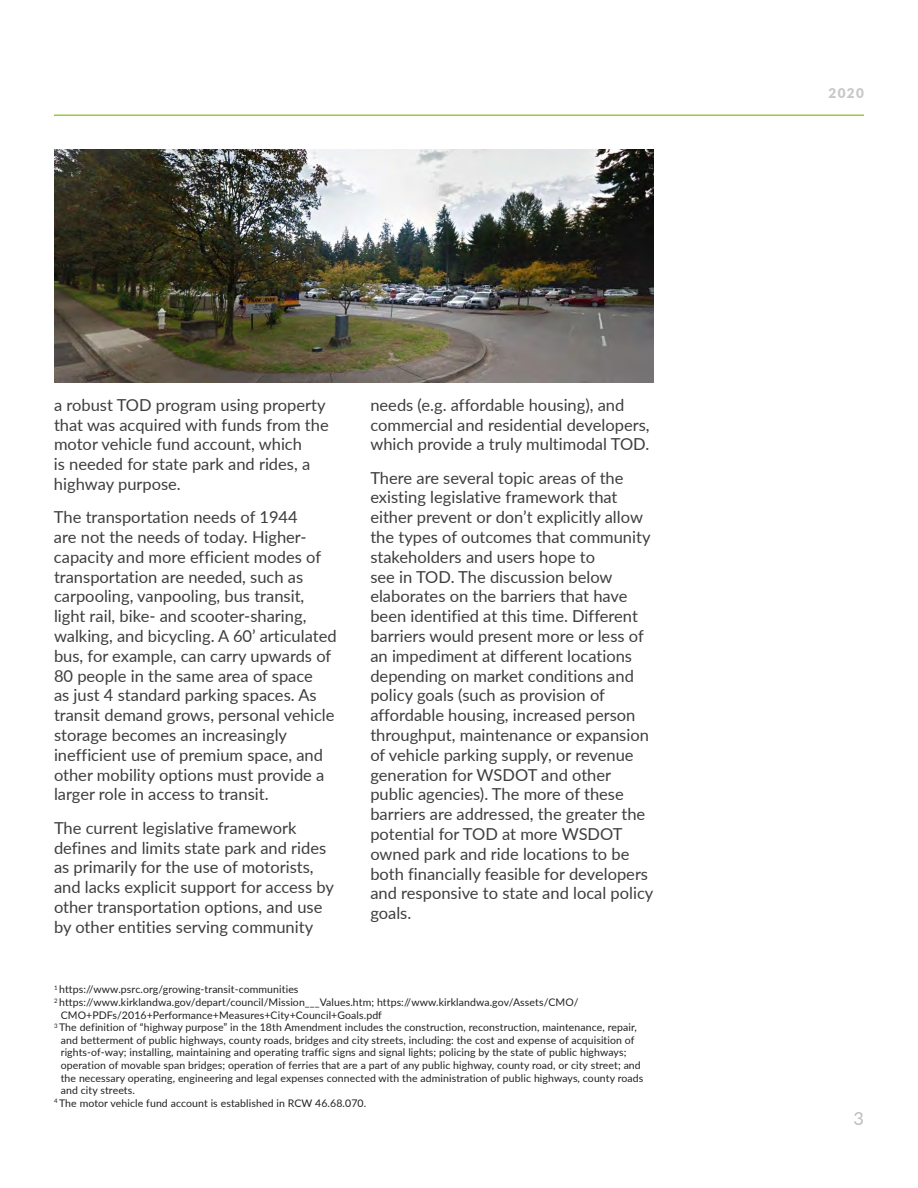
<style>
.page{position:relative;width:918px;height:1188px;background:#fff}
.page>*{position:absolute;margin:0;border:0;box-sizing:border-box;transform-origin:0 0}
.t1{font:18px "Lato";color:#bcbdc0}
.t2{font:16.5px/19.8px "Lato";color:#3e3e3f}
.t3{font:900 13.5px "Lato";color:#c7c8ca}
.t4{font:10.5px "Lato";letter-spacing:.01em;color:#231f20}
</style>
<div class="page">
<hr style="left:54px;top:114px;width:810px;height:2px;background:#99ca3b">
<img style="left:54px;top:149px;width:599px;height:233px">
<p class="t2" style="left:54px;top:394px;width:276px">a robust TOD program using property that was acquired with funds from the motor vehicle fund account, which<br>is needed for state park and rides, a highway purpose.</p>
<p class="t2" style="left:54px;top:507px;width:284px">The transportation needs of 1944<br>are not the needs of today. Higher&shy;capacity and more efficient modes of transportation are needed, such as carpooling, vanpooling, bus transit, light rail, bike- and scooter-sharing, walking, and bicycling. A 60’ articulated bus, for example, can carry upwards of 80 people in the same area of space<br>as just 4 standard parking spaces. As transit demand grows, personal vehicle storage becomes an increasingly inefficient use of premium space, and other mobility options must provide a larger role in access to transit.</p>
<p class="t2" style="left:54px;top:817px;width:281px">The current legislative framework defines and limits state park and rides as primarily for the use of motorists, and lacks explicit support for access by other transportation options, and use by other entities serving community</p>
<p class="t2" style="left:370px;top:394px;width:281px">needs (e.g. affordable housing), and commercial and residential developers, which provide a truly multimodal TOD.</p>
<p class="t2" style="left:370px;top:467px;width:285px">There are several topic areas of the existing legislative framework that either prevent or don’t explicitly allow the types of outcomes that community stakeholders and users hope to<br>see in TOD. The discussion below elaborates on the barriers that have been identified at this time. Different barriers would present more or less of an impediment at different locations depending on market conditions and policy goals (such as provision of affordable housing, increased person throughput, maintenance or expansion of vehicle parking supply, or revenue generation for WSDOT and other public agencies). The more of these barriers are addressed, the greater the potential for TOD at more WSDOT owned park and ride locations to be both financially feasible for developers and responsive to state and local policy goals.</p>
<p class="t4" style="left:54px;top:982px;width:246px"><sup>1</sup> https://www.psrc.org/growing-transit-communities</p>
<p class="t4" style="left:54px;top:995px;width:526px"><sup>2</sup> https://www.kirklandwa.gov/depart/council/Mission___Values.htm; https://www.kirklandwa.gov/Assets/CMO/</p>
<p class="t4" style="left:61px;top:1007px;width:323px">CMO+PDFs/2016+Performance+Measures+City+Council+Goals.pdf</p>
<p class="t4" style="left:54px;top:1020px;width:585px"><sup>3</sup> The definition of “highway purpose” in the 18th Amendment includes the construction, reconstruction, maintenance, repair,</p>
<p class="t4" style="left:61px;top:1032px;width:575px">and betterment of public highways, county roads, bridges and city streets, including: the cost and expense of acquisition of</p>
<p class="t4" style="left:61px;top:1045px;width:567px">rights-of-way; installing, maintaining and operating traffic signs and signal lights; policing by the state of public highways;</p>
<p class="t4" style="left:61px;top:1058px;width:582px">operation of movable span bridges; operation of ferries that are a part of any public highway, county road, or city street; and</p>
<p class="t4" style="left:61px;top:1070px;width:584px">the necessary operating, engineering and legal expenses connected with the administration of public highways, county roads</p>
<p class="t4" style="left:61px;top:1083px;width:76px">and city streets.</p>
<p class="t4" style="left:54px;top:1095px;width:314px"><sup>4</sup> The motor vehicle fund account is established in RCW 46.68.070.</p>
<p class="t3" style="left:829px;top:83px;width:37px">2020</p>
<p class="t1" style="left:854px;top:1105px;width:12px">3</p>
</div>
